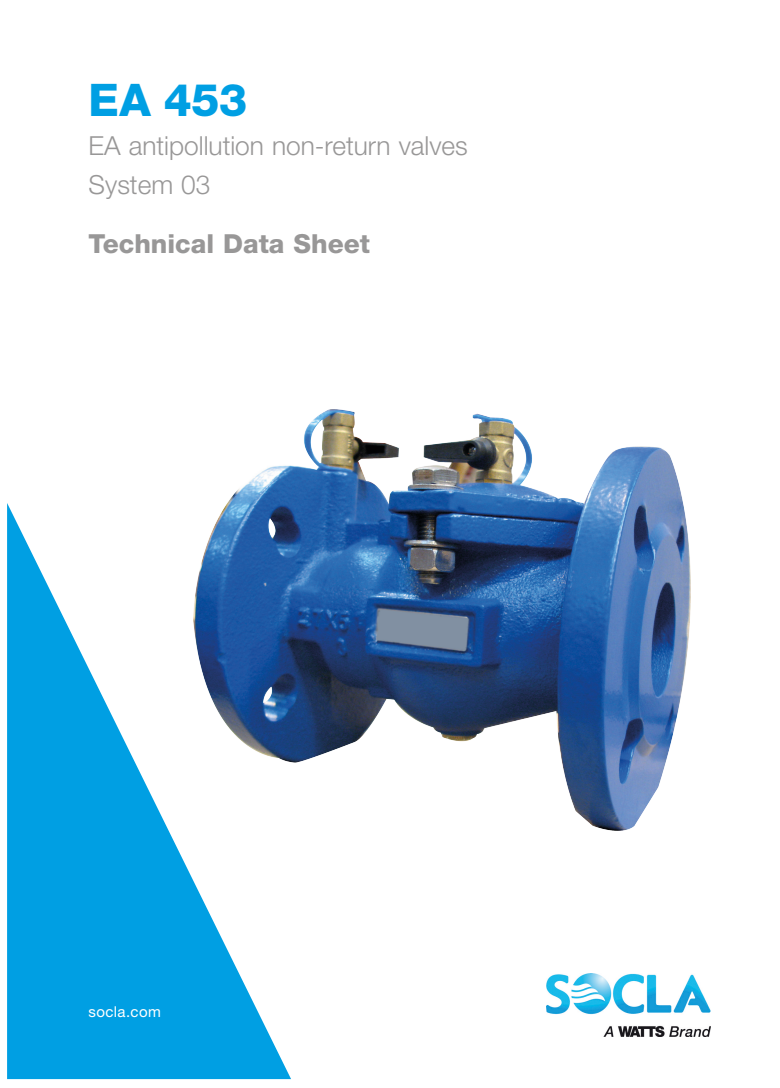
<style>
.page{position:relative;width:780px;height:1088px;background:#fff}
.page>*{position:absolute;margin:0;border:0;box-sizing:border-box;transform-origin:0 0}
.Headline_1__color_va{font:800 45px "Helvetica Neue LT Std";color:#009fe3}
.t1{font:300 26.25px/38.8px "Helvetica Neue LT Std";color:#989797}
.t2{font:800 26.25px "Helvetica Neue LT Std";color:#989797}
.t3{font:15px "Helvetica Neue LT Std";letter-spacing:.025em;color:#fff}
</style>
<div class="page">
<img style="left:546px;top:974px;width:164px;height:62px">
<svg style="left:7px;top:503px;width:284px;height:576px;fill:#009fe3"></svg>
<img style="left:194px;top:410px;width:496px;height:421px">
<p class="Headline_1__color_va" style="left:89px;top:73px;width:160px">EA 453</p>
<p class="t1" style="left:89px;top:126px;width:380px">EA antipollution non-return valves<br>System 03</p>
<p class="t2" style="left:89px;top:228px;width:283px">Technical Data Sheet</p>
<p class="t3" style="left:89px;top:1003px;width:74px">socla.com</p>
</div>
